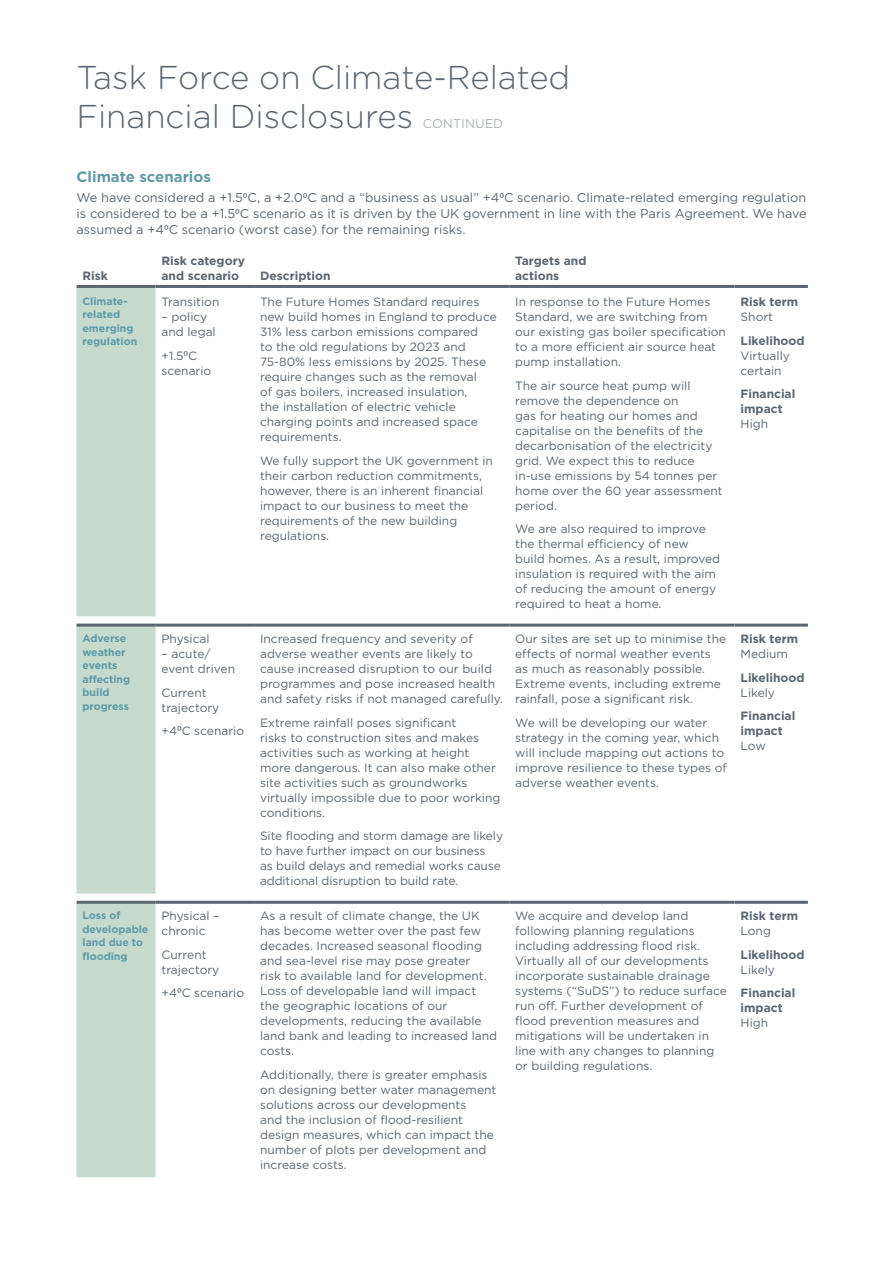
<style>
.page{position:relative;width:893px;height:1263px;background:#fff}
.page>*{position:absolute;margin:0;border:0;box-sizing:border-box;transform-origin:0 0}
.t1{font:300 33px/39px "Gotham Rounded";color:#5b6670}
.t2{font:700 15px "Gotham";color:#5f9aa7}
.t3{font:12.75px/15.8px "Gotham";color:#5b6670;text-align:justify}
.t4{font:12.75px "Gotham";color:#adb3b7}
.t5{font:12px/15px "Gotham";color:#5b6670}
.t6{font:700 12px/15px "Gotham";color:#5b6670}
.t7{font:700 10.5px/13.5px "Gotham";color:#5f9aa7}
.s1{font-family:"Calibri";font-size:12px}
.s2{font-family:"Calibri"}
</style>
<div class="page">
<div style="left:77px;top:288px;width:79px;height:889px;background:#c6dbce"></div>
<svg style="left:77px;top:617px;width:731px;height:284px"></svg>
<hr style="left:77px;top:285px;width:79px;height:3px;background:#5b6670">
<hr style="left:156px;top:285px;width:98px;height:3px;background:#5b6670">
<hr style="left:254px;top:285px;width:255px;height:3px;background:#5b6670">
<hr style="left:509px;top:285px;width:226px;height:3px;background:#5b6670">
<hr style="left:735px;top:285px;width:73px;height:3px;background:#5b6670">
<hr style="left:77px;top:624px;width:79px;height:3px;background:#5b6670">
<hr style="left:156px;top:624px;width:98px;height:3px;background:#5b6670">
<hr style="left:254px;top:624px;width:255px;height:3px;background:#5b6670">
<hr style="left:509px;top:624px;width:226px;height:3px;background:#5b6670">
<hr style="left:735px;top:624px;width:73px;height:3px;background:#5b6670">
<hr style="left:77px;top:901px;width:79px;height:3px;background:#5b6670">
<hr style="left:156px;top:901px;width:98px;height:3px;background:#5b6670">
<hr style="left:254px;top:901px;width:255px;height:3px;background:#5b6670">
<hr style="left:509px;top:901px;width:226px;height:3px;background:#5b6670">
<hr style="left:735px;top:901px;width:73px;height:3px;background:#5b6670">
<h1 class="t1" style="left:76px;top:56px;width:496px">Task Force on Climate-Related<br>Financial Disclosures</h1>
<p class="t4" style="left:423px;top:115px;width:82px">CONTINUED</p>
<p class="t2" style="left:77px;top:167px;width:136px">Climate scenarios</p>
<p class="t3" style="left:77px;top:189px;width:732px">We have considered a +1.5<span class="s1">⁰</span>C, a +2.0<span class="s1">⁰</span>C and a “business as usual” +4<span class="s1">⁰</span>C scenario. Climate-related emerging regulation is considered to be a +1.5<span class="s1">⁰</span>C scenario as it is driven by the UK government in line with the Paris Agreement. We have assumed a +4<span class="s1">⁰</span>C scenario (worst case) for the remaining risks.</p>
<p class="t6" style="left:83px;top:269px;width:27px">Risk</p>
<p class="t6" style="left:162px;top:254px;width:85px">Risk category and scenario</p>
<p class="t6" style="left:515px;top:254px;width:73px">Targets and actions</p>
<p class="t6" style="left:260px;top:269px;width:72px">Description</p>
<p class="t7" style="left:83px;top:294px;width:56px">Climate&shy;related emerging regulation</p>
<p class="t5" style="left:162px;top:294px;width:59px">Transition</p>
<p class="t5" style="left:162px;top:309px;width:56px">– policy and legal</p>
<p class="t5" style="left:162px;top:348px;width:51px">+1.5<span class="s2">⁰</span>C scenario</p>
<p class="t7" style="left:83px;top:631px;width:49px">Adverse weather events affecting build progress</p>
<p class="t5" style="left:162px;top:631px;width:50px">Physical</p>
<p class="t5" style="left:162px;top:646px;width:75px">– acute/ event driven</p>
<p class="t5" style="left:162px;top:685px;width:59px">Current trajectory</p>
<p class="t5" style="left:162px;top:723px;width:84px">+4<span class="s2">⁰</span>C scenario</p>
<p class="t7" style="left:83px;top:909px;width:67px">Loss of developable land due to flooding</p>
<p class="t5" style="left:162px;top:908px;width:60px">Physical – chronic</p>
<p class="t5" style="left:162px;top:947px;width:59px">Current trajectory</p>
<p class="t5" style="left:162px;top:985px;width:84px">+4<span class="s2">⁰</span>C scenario</p>
<p class="t5" style="left:260px;top:294px;width:238px">The Future Homes Standard requires new build homes in England to produce 31% less carbon emissions compared<br>to the old regulations by 2023 and 75-80% less emissions by 2025. These require changes such as the removal<br>of gas boilers, increased insulation,<br>the installation of electric vehicle charging points and increased space requirements.</p>
<p class="t5" style="left:260px;top:453px;width:234px">We fully support the UK government in their carbon reduction commitments, however, there is an inherent financial impact to our business to meet the requirements of the new building regulations.</p>
<p class="t5" style="left:260px;top:631px;width:244px">Increased frequency and severity of adverse weather events are likely to cause increased disruption to our build programmes and pose increased health and safety risks if not managed carefully.</p>
<p class="t5" style="left:260px;top:715px;width:242px">Extreme rainfall poses significant<br>risks to construction sites and makes activities such as working at height more dangerous. It can also make other site activities such as groundworks virtually impossible due to poor working conditions.</p>
<p class="t5" style="left:260px;top:828px;width:244px">Site flooding and storm damage are likely to have further impact on our business<br>as build delays and remedial works cause additional disruption to build rate.</p>
<p class="t5" style="left:260px;top:908px;width:239px">As a result of climate change, the UK has become wetter over the past few decades. Increased seasonal flooding and sea-level rise may pose greater<br>risk to available land for development.<br>Loss of developable land will impact the geographic locations of our developments, reducing the available land bank and leading to increased land costs.</p>
<p class="t5" style="left:260px;top:1067px;width:238px">Additionally, there is greater emphasis on designing better water management solutions across our developments<br>and the inclusion of flood-resilient design measures, which can impact the number of plots per development and increase costs.</p>
<p class="t5" style="left:515px;top:294px;width:212px">In response to the Future Homes<br>Standard, we are switching from our existing gas boiler specification to a more efficient air source heat pump installation.</p>
<p class="t5" style="left:515px;top:378px;width:209px">The air source heat pump will remove the dependence on<br>gas for heating our homes and capitalise on the benefits of the decarbonisation of the electricity grid. We expect this to reduce in-use emissions by 54 tonnes per home over the 60 year assessment period.</p>
<p class="t5" style="left:515px;top:521px;width:206px">We are also required to improve the thermal efficiency of new build homes. As a result, improved insulation is required with the aim of reducing the amount of energy required to heat a home.</p>
<p class="t5" style="left:515px;top:631px;width:212px">Our sites are set up to minimise the effects of normal weather events as much as reasonably possible.<br>Extreme events, including extreme rainfall, pose a significant risk.</p>
<p class="t5" style="left:515px;top:715px;width:213px">We will be developing our water strategy in the coming year, which will include mapping out actions to improve resilience to these types of adverse weather events.</p>
<p class="t6" style="left:741px;top:294px;width:59px">Risk term</p>
<p class="t5" style="left:741px;top:309px;width:34px">Short</p>
<p class="t6" style="left:741px;top:333px;width:65px">Likelihood</p>
<p class="t5" style="left:741px;top:348px;width:51px">Virtually certain</p>
<p class="t6" style="left:741px;top:386px;width:56px">Financial impact</p>
<p class="t5" style="left:741px;top:416px;width:29px">High</p>
<p class="t6" style="left:741px;top:631px;width:59px">Risk term</p>
<p class="t5" style="left:741px;top:646px;width:49px">Medium</p>
<p class="t6" style="left:741px;top:670px;width:65px">Likelihood</p>
<p class="t5" style="left:741px;top:685px;width:36px">Likely</p>
<p class="t6" style="left:741px;top:708px;width:56px">Financial impact</p>
<p class="t5" style="left:741px;top:738px;width:27px">Low</p>
<p class="t5" style="left:515px;top:908px;width:213px">We acquire and develop land following planning regulations including addressing flood risk.<br>Virtually all of our developments incorporate sustainable drainage systems (“SuDS”) to reduce surface run off. Further development of flood prevention measures and mitigations will be undertaken in line with any changes to planning or building regulations.</p>
<p class="t6" style="left:741px;top:908px;width:59px">Risk term</p>
<p class="t5" style="left:741px;top:923px;width:32px">Long</p>
<p class="t6" style="left:741px;top:947px;width:65px">Likelihood</p>
<p class="t5" style="left:741px;top:962px;width:36px">Likely</p>
<p class="t6" style="left:741px;top:985px;width:56px">Financial impact</p>
<p class="t5" style="left:741px;top:1015px;width:29px">High</p>
</div>
